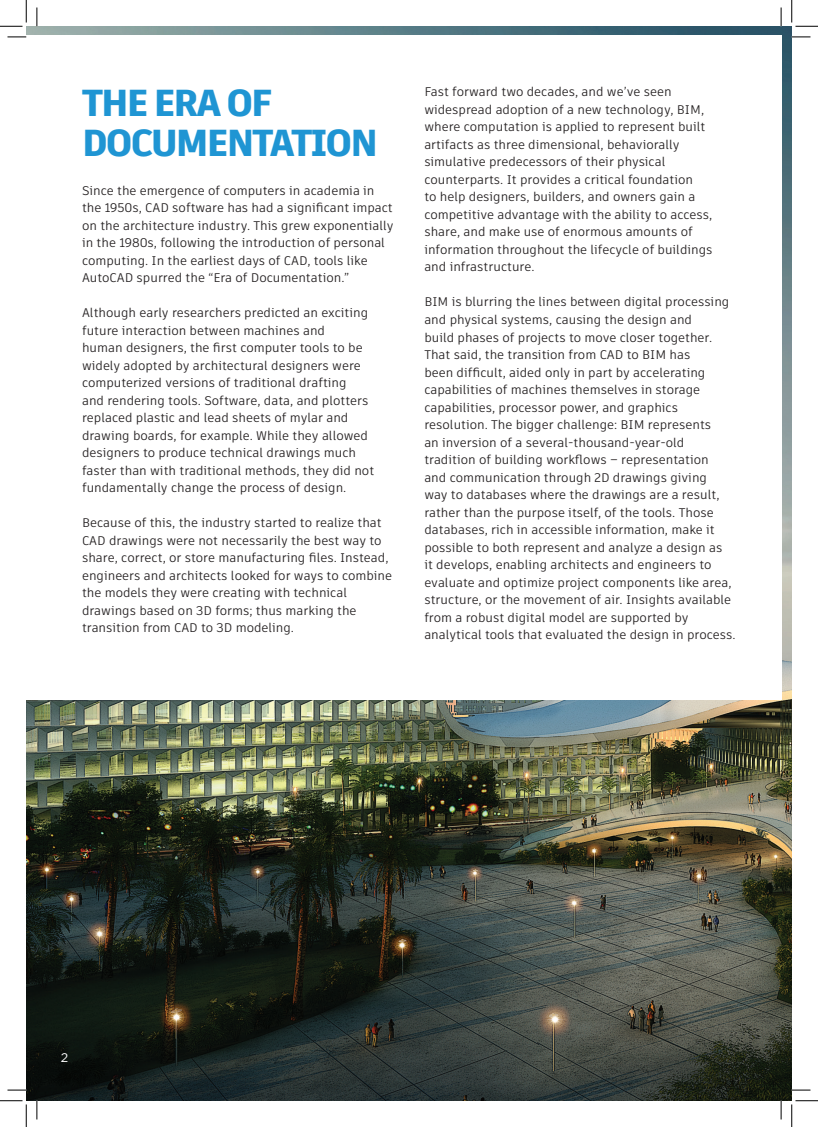
<style>
.page{position:relative;width:818px;height:1127px;background:#fff}
.page>*{position:absolute;margin:0;border:0;box-sizing:border-box;transform-origin:0 0}
.BIG_SUB{font:900 37.5px/40px "Artifakt Element";letter-spacing:-.05em;color:#1f95d3}
.Body{font:12.5px/17.5px "Artifakt Element";color:#231f20}
.t1{font:12.5px "Gotham HTF";color:#fff}
</style>
<div class="page">
<img style="left:26px;top:26px;width:766px;height:1074px">
<div style="left:26px;top:36px;width:756px;height:663px;background:#fff"></div>
<svg style="left:8px;top:36px;width:18px;height:2px"></svg>
<svg style="left:792px;top:36px;width:18px;height:2px"></svg>
<svg style="left:8px;top:1089px;width:18px;height:1px"></svg>
<svg style="left:792px;top:1089px;width:18px;height:1px"></svg>
<svg style="left:36px;top:8px;width:2px;height:18px"></svg>
<svg style="left:36px;top:1100px;width:2px;height:19px"></svg>
<svg style="left:780px;top:8px;width:2px;height:18px"></svg>
<svg style="left:780px;top:1100px;width:2px;height:19px"></svg>
<svg style="left:0;top:0;width:27px;height:27px"></svg>
<svg style="left:0;top:1100px;width:27px;height:26px"></svg>
<svg style="left:791px;top:0;width:27px;height:27px"></svg>
<svg style="left:791px;top:1100px;width:27px;height:26px"></svg>
<p class="BIG_SUB" style="left:82px;top:83px;width:298px">THE ERA OF<br>DOCUMENTATION</p>
<p class="Body" style="left:82px;top:181px;width:313px">Since the emergence of computers in academia in the 1950s, CAD software has had a significant impact on the architecture industry. This grew exponentially in the 1980s, following the introduction of personal computing. In the earliest days of CAD, tools like AutoCAD spurred the “Era of Documentation.”</p>
<p class="Body" style="left:82px;top:304px;width:294px">Although early researchers predicted an exciting future interaction between machines and<br>human designers, the first computer tools to be widely adopted by architectural designers were computerized versions of traditional drafting<br>and rendering tools. Software, data, and plotters replaced plastic and lead sheets of mylar and drawing boards, for example. While they allowed designers to produce technical drawings much faster than with traditional methods, they did not fundamentally change the process of design.</p>
<p class="Body" style="left:82px;top:514px;width:312px">Because of this, the industry started to realize that CAD drawings were not necessarily the best way to share, correct, or store manufacturing files. Instead, engineers and architects looked for ways to combine the models they were creating with technical drawings based on 3D forms; thus marking the transition from CAD to 3D modeling.</p>
<p class="Body" style="left:424px;top:83px;width:290px">Fast forward two decades, and we’ve seen widespread adoption of a new technology, BIM, where computation is applied to represent built artifacts as three dimensional, behaviorally simulative predecessors of their physical counterparts. It provides a critical foundation<br>to help designers, builders, and owners gain a competitive advantage with the ability to access, share, and make use of enormous amounts of information throughout the lifecycle of buildings and infrastructure.</p>
<p class="Body" style="left:424px;top:293px;width:313px">BIM is blurring the lines between digital processing and physical systems, causing the design and<br>build phases of projects to move closer together.<br>That said, the transition from CAD to BIM has<br>been difficult, aided only in part by accelerating capabilities of machines themselves in storage capabilities, processor power, and graphics resolution. The bigger challenge: BIM represents<br>an inversion of a several-thousand-year-old tradition of building workflows – representation<br>and communication through 2D drawings giving<br>way to databases where the drawings are a result, rather than the purpose itself, of the tools. Those databases, rich in accessible information, make it possible to both represent and analyze a design as<br>it develops, enabling architects and engineers to evaluate and optimize project components like area, structure, or the movement of air. Insights available from a robust digital model are supported by analytical tools that evaluated the design in process.</p>
<p class="t1" style="left:61px;top:1050px;width:9px">2</p>
</div>
